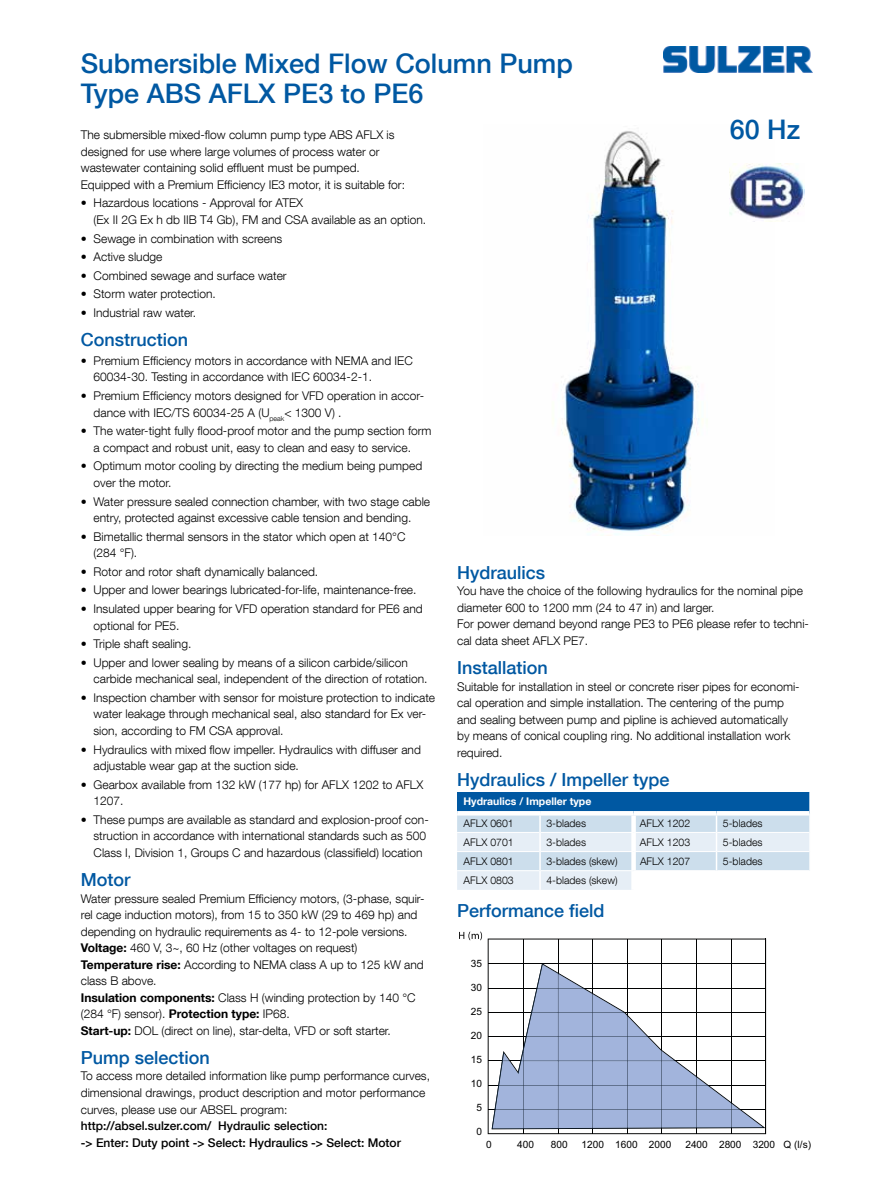
<style>
.page{position:relative;width:893px;height:1191px;background:#fff}
.page>*{position:absolute;margin:0;border:0;box-sizing:border-box;transform-origin:0 0}
.t1{font:500 27px/30px "Helvetica Neue LT Com";color:#0058a2}
.t2{font:500 18px "Helvetica Neue LT Com";color:#0058a2}
.t3{font:300 12px/16.5px "Helvetica Neue LT Com";color:#000}
.t4{font:500 12px/16.5px "Helvetica Neue LT Com";color:#000}
.t5{font:300 10.5px "Helvetica Neue LT Com";color:#000}
.t6{font:700 10.5px "Helvetica Neue LT Com";color:#fff}
.t7{font:10.05px "Arial";color:#000}
.s1{font-weight:700}
</style>
<div class="page">
<img style="left:663px;top:46px;width:149px;height:26px">
<img style="left:552px;top:131px;width:221px;height:405px">
<div style="left:457px;top:792px;width:353px;height:21px;background:#0058a2"></div>
<hr style="left:457px;top:811px;width:83px;height:4px;background:#f5f8fb">
<hr style="left:540px;top:811px;width:94px;height:4px;background:#f5f8fb">
<hr style="left:634px;top:811px;width:82px;height:4px;background:#fff">
<hr style="left:716px;top:811px;width:93px;height:4px;background:#f5f8fb">
<hr style="left:809px;top:792px;width:2px;height:21px;background:#fff">
<svg style="left:457px;top:813px;width:353px;height:77px"></svg>
<svg style="left:488px;top:938px;width:278px;height:196px"></svg>
<hr style="left:488px;top:1109px;width:277px;height:1px;background:#010202">
<hr style="left:488px;top:1085px;width:277px;height:1px;background:#010202">
<hr style="left:488px;top:1060px;width:277px;height:1px;background:#010202">
<hr style="left:488px;top:1036px;width:277px;height:1px;background:#010202">
<hr style="left:488px;top:1012px;width:277px;height:1px;background:#010202">
<hr style="left:488px;top:988px;width:277px;height:1px;background:#010202">
<hr style="left:488px;top:963px;width:277px;height:1px;background:#010202">
<hr style="left:523px;top:939px;width:1px;height:194px;background:#010202">
<hr style="left:558px;top:939px;width:1px;height:194px;background:#010202">
<hr style="left:593px;top:939px;width:1px;height:194px;background:#010202">
<hr style="left:627px;top:939px;width:1px;height:194px;background:#010202">
<hr style="left:662px;top:939px;width:1px;height:194px;background:#010202">
<hr style="left:696px;top:939px;width:1px;height:194px;background:#010202">
<hr style="left:731px;top:939px;width:1px;height:194px;background:#010202">
<hr style="left:765px;top:938px;width:1px;height:195px;background:#010202">
<svg style="left:459px;top:931px;width:23px;height:9px"></svg>
<svg style="left:492px;top:964px;width:272px;height:164px;fill:#a2b4dc"></svg>
<img style="left:730px;top:163px;width:74px;height:58px">
<h1 class="t1" style="left:81px;top:48px;width:494px">Submersible Mixed Flow Column Pump<br>Type ABS AFLX PE3 to PE6</h1>
<p class="t3" style="left:81px;top:126px;width:326px">The submersible mixed-flow column pump type ABS AFLX is designed for use where large volumes of process water or wastewater containing solid effluent must be pumped.<br>Equipped with a Premium Efficiency IE3 motor, it is suitable for:</p>
<p class="t3" style="left:94px;top:195px;width:334px;text-indent:-13px">• Hazardous locations - Approval for ATEX<br>(Ex II 2G Ex h db IIB T4 Gb), FM and CSA available as an option.</p>
<p class="t3" style="left:81px;top:230px;width:203px">• Sewage in combination with screens</p>
<p class="t3" style="left:81px;top:248px;width:83px">• Active sludge</p>
<p class="t3" style="left:81px;top:267px;width:207px">• Combined sewage and surface water</p>
<p class="t3" style="left:81px;top:286px;width:137px">• Storm water protection.</p>
<p class="t3" style="left:81px;top:304px;width:117px">• Industrial raw water.</p>
<h2 class="t2" style="left:81px;top:329px;width:109px">Construction</h2>
<p class="t3" style="left:94px;top:352px;width:321px;text-indent:-13px">• Premium Efficiency motors in accordance with NEMA and IEC<br>60034-30. Testing in accordance with IEC 60034-2-1.</p>
<p class="t3" style="left:94px;top:387px;width:332px;text-indent:-13px">• Premium Efficiency motors designed for VFD operation in accor&shy;dance with IEC/TS 60034-25 A (U<sub>peak</sub>&lt; 1300 V) .</p>
<p class="t3" style="left:94px;top:422px;width:340px;text-indent:-13px">• The water-tight fully flood-proof motor and the pump section form a compact and robust unit, easy to clean and easy to service.</p>
<p class="t3" style="left:94px;top:457px;width:330px;text-indent:-13px">• Optimum motor cooling by directing the medium being pumped over the motor.</p>
<p class="t3" style="left:81px;top:493px;width:351px;text-align:center">• Water pressure sealed connection chamber, with two stage cable entry, protected against excessive cable tension and bending.</p>
<p class="t3" style="left:94px;top:528px;width:313px;text-indent:-13px">• Bimetallic thermal sensors in the stator which open at 140°C (284 °F).</p>
<p class="t3" style="left:81px;top:563px;width:239px">• Rotor and rotor shaft dynamically balanced.</p>
<p class="t3" style="left:81px;top:581px;width:337px">• Upper and lower bearings lubricated-for-life, maintenance-free.</p>
<p class="t3" style="left:94px;top:600px;width:331px;text-indent:-13px">• Insulated upper bearing for VFD operation standard for PE6 and optional for PE5.</p>
<p class="t3" style="left:81px;top:635px;width:112px">• Triple shaft sealing.</p>
<p class="t3" style="left:94px;top:654px;width:335px;text-indent:-13px">• Upper and lower sealing by means of a silicon carbide/silicon carbide mechanical seal, independent of the direction of rotation.</p>
<p class="t3" style="left:94px;top:689px;width:343px;text-indent:-13px">• Inspection chamber with sensor for moisture protection to indicate water leakage through mechanical seal, also standard for Ex ver&shy;sion, according to FM CSA approval.</p>
<p class="t3" style="left:94px;top:741px;width:329px;text-indent:-13px">• Hydraulics with mixed flow impeller. Hydraulics with diffuser and adjustable wear gap at the suction side.</p>
<p class="t3" style="left:94px;top:776px;width:331px;text-indent:-13px">• Gearbox available from 132 kW (177 hp) for AFLX 1202 to AFLX<br>1207.</p>
<p class="t3" style="left:94px;top:811px;width:337px;text-indent:-13px">• These pumps are available as standard and explosion-proof con&shy;struction in accordance with international standards such as 500<br>Class I, Division 1, Groups C and hazardous (classifield) location</p>
<h2 class="t2" style="left:81px;top:869px;width:51px">Motor</h2>
<p class="t3" style="left:81px;top:890px;width:345px">Water pressure sealed Premium Efficiency motors, (3-phase, squir&shy;rel cage induction motors), from 15 to 350 kW (29 to 469 hp) and depending on hydraulic requirements as 4- to 12-pole versions.<br><span class="s1">Voltage:</span> 460 V, 3~, 60 Hz (other voltages on request)<br><span class="s1">Temperature rise:</span> According to NEMA class A up to 125 kW and class B above.<br><span class="s1">Insulation components:</span> Class H (winding protection by 140 °C (284 °F) sensor). <span class="s1">Protection type:</span> IP68.<br><span class="s1">Start-up:</span> DOL (direct on line), star-delta, VFD or soft starter.</p>
<h2 class="t2" style="left:81px;top:1046px;width:131px">Pump selection</h2>
<p class="t3" style="left:81px;top:1067px;width:351px">To access more detailed information like pump performance curves, dimensional drawings, product description and motor performance curves, please use our ABSEL program:</p>
<p class="t4" style="left:81px;top:1117px;width:322px">http://absel.sulzer.com/ Hydraulic selection:<br>-&gt; Enter: Duty point -&gt; Select: Hydraulics -&gt; Select: Motor</p>
<h1 class="t1" style="left:730px;top:114px;width:72px">60 Hz</h1>
<h2 class="t2" style="left:457px;top:561px;width:90px">Hydraulics</h2>
<p class="t3" style="left:457px;top:582px;width:353px">You have the choice of the following hydraulics for the nominal pipe diameter 600 to 1200 mm (24 to 47 in) and larger.<br>For power demand beyond range PE3 to PE6 please refer to techni&shy;cal data sheet AFLX PE7.</p>
<h2 class="t2" style="left:457px;top:657px;width:92px">Installation</h2>
<p class="t3" style="left:457px;top:678px;width:344px">Suitable for installation in steel or concrete riser pipes for economi&shy;cal operation and simple installation. The centering of the pump and sealing between pump and pipline is achieved automatically by means of conical coupling ring. No additional installation work required.</p>
<h2 class="t2" style="left:457px;top:769px;width:214px">Hydraulics / Impeller type</h2>
<p class="t6" style="left:463px;top:795px;width:129px">Hydraulics / Impeller type</p>
<p class="t5" style="left:463px;top:816px;width:52px">AFLX 0601</p>
<p class="t5" style="left:546px;top:816px;width:41px">3-blades</p>
<p class="t5" style="left:640px;top:816px;width:52px">AFLX 1202</p>
<p class="t5" style="left:723px;top:816px;width:41px">5-blades</p>
<p class="t5" style="left:463px;top:835px;width:52px">AFLX 0701</p>
<p class="t5" style="left:546px;top:835px;width:41px">3-blades</p>
<p class="t5" style="left:640px;top:835px;width:52px">AFLX 1203</p>
<p class="t5" style="left:723px;top:835px;width:41px">5-blades</p>
<p class="t5" style="left:463px;top:854px;width:52px">AFLX 0801</p>
<p class="t5" style="left:546px;top:854px;width:73px">3-blades (skew)</p>
<p class="t5" style="left:640px;top:854px;width:52px">AFLX 1207</p>
<p class="t5" style="left:723px;top:854px;width:41px">5-blades</p>
<p class="t5" style="left:463px;top:874px;width:52px">AFLX 0803</p>
<p class="t5" style="left:546px;top:874px;width:73px">4-blades (skew)</p>
<h2 class="t2" style="left:457px;top:900px;width:149px">Performance field</h2>
<p class="t7" style="left:471px;top:956px;width:13px">35</p>
<p class="t7" style="left:471px;top:980px;width:13px">30</p>
<p class="t7" style="left:471px;top:1004px;width:13px">25</p>
<p class="t7" style="left:471px;top:1028px;width:13px">20</p>
<p class="t7" style="left:471px;top:1052px;width:13px">15</p>
<p class="t7" style="left:471px;top:1076px;width:13px">10</p>
<p class="t7" style="left:476px;top:1100px;width:7px">5</p>
<p class="t7" style="left:476px;top:1124px;width:7px">0</p>
<p class="t7" style="left:486px;top:1137px;width:7px">0</p>
<p class="t7" style="left:517px;top:1137px;width:18px">400</p>
<p class="t7" style="left:551px;top:1137px;width:18px">800</p>
<p class="t7" style="left:582px;top:1137px;width:91px">1200 1600 2000</p>
<p class="t7" style="left:685px;top:1137px;width:127px">2400 2800 3200 Q (l/s)</p>
</div>
